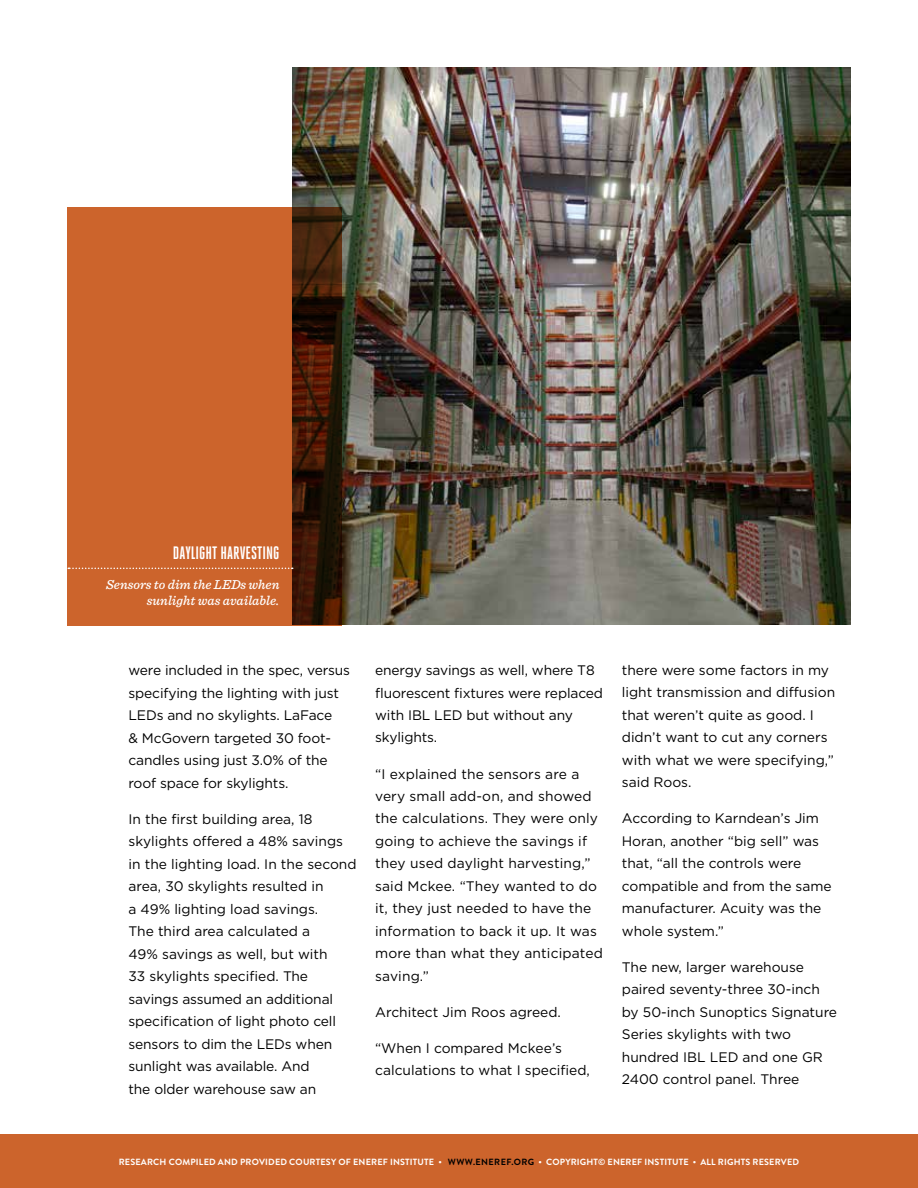
<style>
.page{position:relative;width:918px;height:1188px;background:#fff}
.page>*{position:absolute;margin:0;border:0;box-sizing:border-box;transform-origin:0 0}
.t1{font:700 18px "Heroic Condensed";color:#fff}
.t2{font:13.8px/22.5px "Gotham HTF";color:#000}
.t3{font:italic 500 13.5px/16.5px "Sentinel";color:#fff;text-align:right}
.t4{font:700 9px "Brandon Grotesque";letter-spacing:.02em;color:#fff}
.s1{color:#000}
</style>
<div class="page">
<div style="left:0;top:1134px;width:918px;height:54px;background:#cc642c"></div>
<img style="left:292px;top:68px;width:558px;height:557px">
<svg style="left:68px;top:207px;width:274px;height:419px;background:#b05625"></svg>
<svg style="left:68px;top:568px;width:225px;height:1px"></svg>
<h1 class="t1" style="left:173px;top:543px;width:108px">DAYLIGHT HARVESTING</h1>
<p class="t3" style="left:106px;top:575px;width:175px">Sensors to dim the LEDs when sunlight was available.</p>
<p class="t2" style="left:129px;top:659px;width:223px">were included in the spec, versus specifying the lighting with just<br>LEDs and no skylights. LaFace<br>&amp; McGovern targeted 30 foot&shy;candles using just 3.0% of the roof space for skylights.</p>
<p class="t2" style="left:129px;top:807px;width:230px">In the first building area, 18 skylights offered a 48% savings in the lighting load. In the second area, 30 skylights resulted in<br>a 49% lighting load savings.<br>The third area calculated a<br>49% savings as well, but with<br>33 skylights specified. The savings assumed an additional specification of light photo cell sensors to dim the LEDs when sunlight was available. And<br>the older warehouse saw an</p>
<p class="t2" style="left:375px;top:659px;width:229px">energy savings as well, where T8 fluorescent fixtures were replaced with IBL LED but without any skylights.</p>
<p class="t2" style="left:375px;top:762px;width:229px">“I explained the sensors are a very small add-on, and showed the calculations. They were only going to achieve the savings if they used daylight harvesting,” said Mckee. “They wanted to do it, they just needed to have the information to back it up. It was more than what they anticipated saving.”</p>
<p class="t2" style="left:375px;top:1001px;width:187px">Architect Jim Roos agreed.</p>
<p class="t2" style="left:375px;top:1037px;width:216px">“When I compared Mckee’s calculations to what I specified,</p>
<p class="t2" style="left:622px;top:659px;width:215px">there were some factors in my light transmission and diffusion that weren’t quite as good. I didn’t want to cut any corners with what we were specifying,” said Roos.</p>
<p class="t2" style="left:622px;top:807px;width:211px">According to Karndean’s Jim<br>Horan, another “big sell” was that, “all the controls were compatible and from the same manufacturer. Acuity was the whole system.”</p>
<p class="t2" style="left:622px;top:956px;width:217px">The new, larger warehouse paired seventy-three 30-inch by 50-inch Sunoptics Signature<br>Series skylights with two hundred IBL LED and one GR<br>2400 control panel. Three</p>
<p class="t4" style="left:119px;top:1156px;width:682px">RESEARCH COMPILED AND PROVIDED COURTESY OF ENEREF INSTITUTE • <span class="s1">WWW.ENEREF.ORG</span> • COPYRIGHT© ENEREF INSTITUTE • ALL RIGHTS RESERVED</p>
</div>
